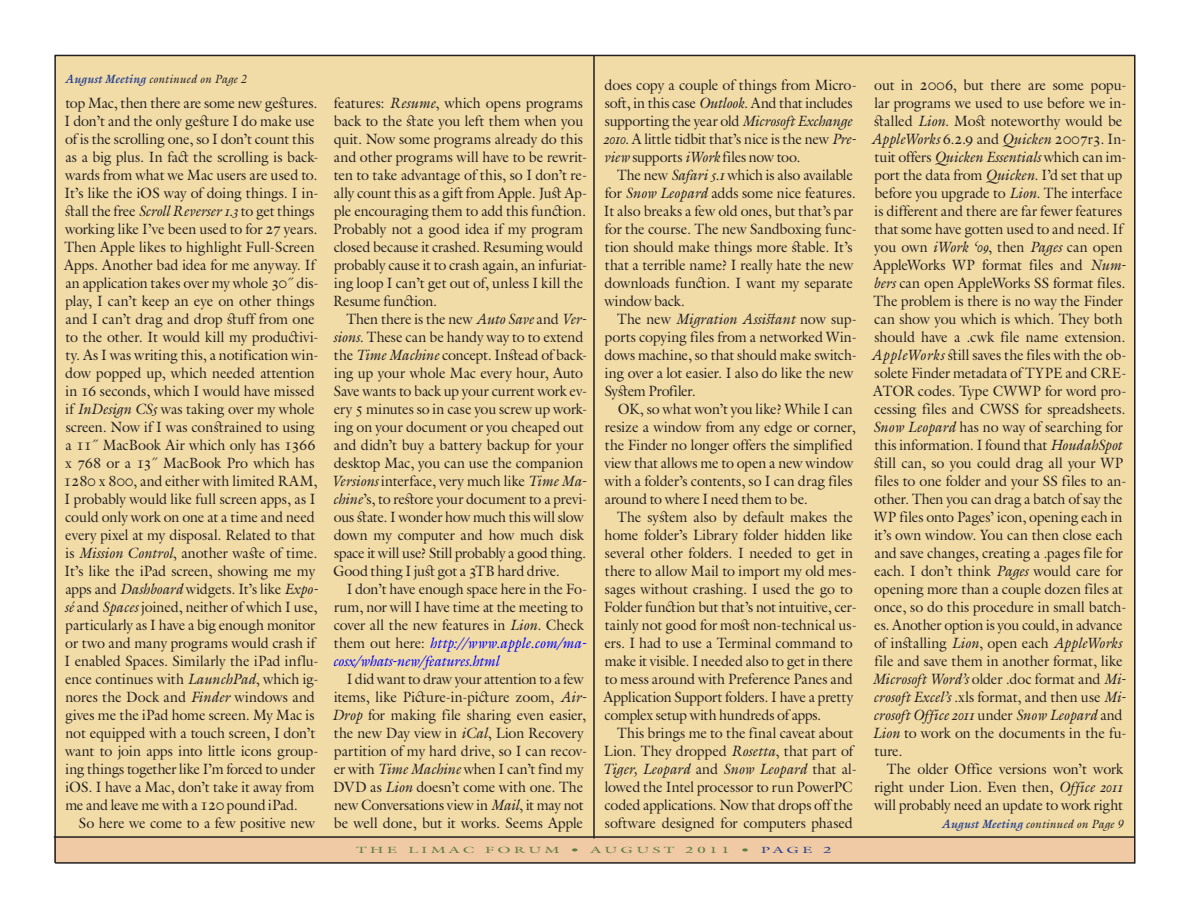
<style>
.page{position:relative;width:1188px;height:918px;background:#fff}
.page>*{position:absolute;margin:0;border:0;box-sizing:border-box;transform-origin:0 0}
.Body{font:15px/18px "Galliard Pro";letter-spacing:-.01em;color:#231f20;scale:.95 1}
.Body__No_Indents{font:italic 12px "Galliard Pro";letter-spacing:.015em;color:#231f20;scale:.95 1}
.t1{font:9px "Galliard Pro";letter-spacing:.2em;color:#5b7c42;scale:1.75 1}
.s1{font-weight:700;color:#253f8e}
.s2{font-style:italic}
.s3{font-style:italic;color:#00f}
.s4{color:#253f8e}
</style>
<div class="page">
<div style="left:54px;top:838px;width:1080px;height:25px;background:#efcaa4"></div>
<div style="left:55px;top:55px;width:1079px;height:783px;background:#f1dca8"></div>
<hr style="left:593px;top:55px;width:2px;height:783px;background:#231f20">
<hr style="left:54px;top:836px;width:1080px;height:2px;background:#231f20">
<p class="Body__No_Indents" style="left:65px;top:71px;width:191px"><span class="s1">August Meeting</span> continued on Page 2</p>
<p class="Body" style="left:63px;top:94px;width:270px">top Mac, then there are some new gestures.<br>I don’t and the only gesture I do make use of is the scrolling one, so I don’t count this as a big plus. In fact the scrolling is back&shy;wards from what we Mac users are used to.<br>It’s like the iOS way of doing things. I in&shy;stall the free <span class="s2">Scroll Reverser 1.3</span> to get things working like I’ve been used to for 27 years.<br>Then Apple likes to highlight Full-Screen Apps. Another bad idea for me anyway. If an application takes over my whole 30˝ dis&shy;play, I can’t keep an eye on other things and I can’t drag and drop stuff from one to the other. It would kill my productivi&shy;ty. As I was writing this, a notification win&shy;dow popped up, which needed attention in 16 seconds, which I would have missed if <span class="s2">InDesign CS5</span> was taking over my whole screen. Now if I was constrained to using a 11˝ MacBook Air which only has 1366 x 768 or a 13˝ MacBook Pro which has 1280 x 800, and either with limited RAM, I probably would like full screen apps, as I could only work on one at a time and need every pixel at my disposal. Related to that is <span class="s2">Mission Control</span>, another waste of time.<br>It’s like the iPad screen, showing me my apps and <span class="s2">Dashboard</span> widgets. It’s like <span class="s2">Expo&shy;sé</span> and <span class="s2">Spaces</span> joined, neither of which I use, particularly as I have a big enough monitor or two and many programs would crash if I enabled Spaces. Similarly the iPad influ&shy;ence continues with <span class="s2">LaunchPad</span>, which ig&shy;nores the Dock and <span class="s2">Finder</span> windows and gives me the iPad home screen. My Mac is not equipped with a touch screen, I don’t want to join apps into little icons group&shy;ing things together like I’m forced to under iOS. I have a Mac, don’t take it away from me and leave me with a 120 pound iPad.</p>
<p class="Body" style="left:79px;top:814px;width:250px">So here we come to a few positive new</p>
<p class="Body" style="left:333px;top:94px;width:269px">features: <span class="s2">Resume</span>, which opens programs back to the state you left them when you quit. Now some programs already do this and other programs will have to be rewrit&shy;ten to take advantage of this, so I don’t re&shy;ally count this as a gift from Apple. Just Ap&shy;ple encouraging them to add this function.<br>Probably not a good idea if my program closed because it crashed. Resuming would probably cause it to crash again, an infuriat&shy;ing loop I can’t get out of, unless I kill the Resume function.</p>
<p class="Body" style="left:331px;top:310px;width:271px;text-indent:15px">Then there is the new <span class="s2">Auto Save</span> and <span class="s2">Ver&shy;sions</span>. These can be handy way to to extend the <span class="s2">Time Machine</span> concept. Instead of back&shy;ing up your whole Mac every hour, Auto Save wants to back up your current work ev&shy;ery 5 minutes so in case you screw up work&shy;ing on your document or you cheaped out and didn’t buy a battery backup for your desktop Mac, you can use the companion <span class="s2">Versions</span> interface, very much like <span class="s2">Time Ma&shy;chine</span>’s, to restore your document to a previ&shy;ous state. I wonder how much this will slow down my computer and how much disk space it will use? Still probably a good thing.<br>Good thing I just got a 3TB hard drive.</p>
<p class="Body" style="left:333px;top:580px;width:269px;text-indent:14px">I don’t have enough space here in the Fo&shy;rum, nor will I have time at the meeting to cover all the new features in <span class="s2">Lion</span>. Check them out here: <span class="s3">http://www.apple.com/ma&shy;cosx/whats-new/features.html</span></p>
<p class="Body" style="left:332px;top:670px;width:270px;text-indent:15px">I did want to draw your attention to a few items, like Picture-in-picture zoom, <span class="s2">Air-Drop</span> for making file sharing even easier, the new Day view in <span class="s2">iCal</span>, Lion Recovery partition of my hard drive, so I can recov&shy;er with <span class="s2">Time Machine</span> when I can’t find my DVD as <span class="s2">Lion</span> doesn’t come with one. The new Conversations view in <span class="s2">Mail</span>, it may not be well done, but it works. Seems Apple</p>
<p class="Body" style="left:603px;top:76px;width:269px">does copy a couple of things from Micro&shy;soft, in this case <span class="s2">Outlook</span>. And that includes supporting the year old <span class="s2">Microsoft Exchange 2010</span>. A little tidbit that’s nice is the new <span class="s2">Pre&shy;view</span> supports <span class="s2">iWork</span> files now too.</p>
<p class="Body" style="left:604px;top:166px;width:268px;text-indent:13px">The new <span class="s2">Safari 5.1</span> which is also available for <span class="s2">Snow Leopard</span> adds some nice features.<br>It also breaks a few old ones, but that’s par for the course. The new Sandboxing func&shy;tion should make things more stable. It’s that a terrible name? I really hate the new downloads function. I want my separate window back.</p>
<p class="Body" style="left:605px;top:310px;width:267px;text-indent:13px">The new <span class="s2">Migration Assistant</span> now sup&shy;ports copying files from a networked Win&shy;dows machine, so that should make switch&shy;ing over a lot easier. I also do like the new System Profiler.</p>
<p class="Body" style="left:604px;top:400px;width:266px;text-indent:13px">OK, so what won’t you like? While I can resize a window from any edge or corner, the Finder no longer offers the simplified view that allows me to open a new window with a folder’s contents, so I can drag files around to where I need them to be.</p>
<p class="Body" style="left:603px;top:508px;width:268px;text-indent:14px">The system also by default makes the home folder’s Library folder hidden like several other folders. I needed to get in there to allow Mail to import my old mes&shy;sages without crashing. I used the go to Folder function but that’s not intuitive, cer&shy;tainly not good for most non-technical us&shy;ers. I had to use a Terminal command to make it visible. I needed also to get in there to mess around with Preference Panes and Application Support folders. I have a pretty complex setup with hundreds of apps.</p>
<p class="Body" style="left:603px;top:724px;width:269px;text-indent:14px">This brings me to the final caveat about Lion. They dropped <span class="s2">Rosetta</span>, that part of <span class="s2">Tiger, Leopard</span> and <span class="s2">Snow Leopard</span> that al&shy;lowed the Intel processor to run PowerPC coded applications. Now that drops off the software designed for computers phased</p>
<p class="t1" style="left:356px;top:844px;width:273px">THE LIMAC FORUM • AUGUST 2011 • <span class="s4">PAGE 2</span></p>
<p class="Body" style="left:871px;top:76px;width:270px">out in 2006, but there are some popu&shy;lar programs we used to use before we in&shy;stalled <span class="s2">Lion</span>. Most noteworthy would be <span class="s2">AppleWorks</span> 6.2.9 and <span class="s2">Quicken</span> 2007r3. In&shy;tuit offers <span class="s2">Quicken Essentials</span> which can im&shy;port the data from <span class="s2">Quicken</span>. I’d set that up before you upgrade to <span class="s2">Lion</span>. The interface is different and there are far fewer features that some have gotten used to and need. If you own <span class="s2">iWork ‘09</span>, then <span class="s2">Pages</span> can open AppleWorks WP format files and <span class="s2">Num&shy;bers</span> can open AppleWorks SS format files.<br>The problem is there is no way the Finder can show you which is which. They both should have a .cwk file name extension.<br><span class="s2">AppleWorks</span> still saves the files with the ob&shy;solete Finder metadata of TYPE and CRE-ATOR codes. Type CWWP for word pro&shy;cessing files and CWSS for spreadsheets.<br><span class="s2">Snow Leopard</span> has no way of searching for this information. I found that <span class="s2">HoudahSpot </span>still can, so you could drag all your WP files to one folder and your SS files to an&shy;other. Then you can drag a batch of say the WP files onto Pages’ icon, opening each in it’s own window. You can then close each and save changes, creating a .pages file for each. I don’t think <span class="s2">Pages</span> would care for opening more than a couple dozen files at once, so do this procedure in small batch&shy;es. Another option is you could, in advance of installing <span class="s2">Lion</span>, open each <span class="s2">AppleWorks </span>file and save them in another format, like <span class="s2">Microsoft Word’s</span> older .doc format and <span class="s2">Mi&shy;crosoft Excel’s</span> .xls format, and then use <span class="s2">Mi&shy;crosoft Office 2011</span> under <span class="s2">Snow Leopard</span> and <span class="s2">Lion</span> to work on the documents in the fu&shy;ture.</p>
<p class="Body" style="left:874px;top:760px;width:264px;text-align:justify;text-indent:13px">The older Office versions won’t work right under Lion. Even then, <span class="s2">Office 2011 </span>will probably need an update to work right</p>
<p class="Body__No_Indents" style="left:942px;top:816px;width:191px"><span class="s1">August Meeting</span> continued on Page 9</p>
</div>
